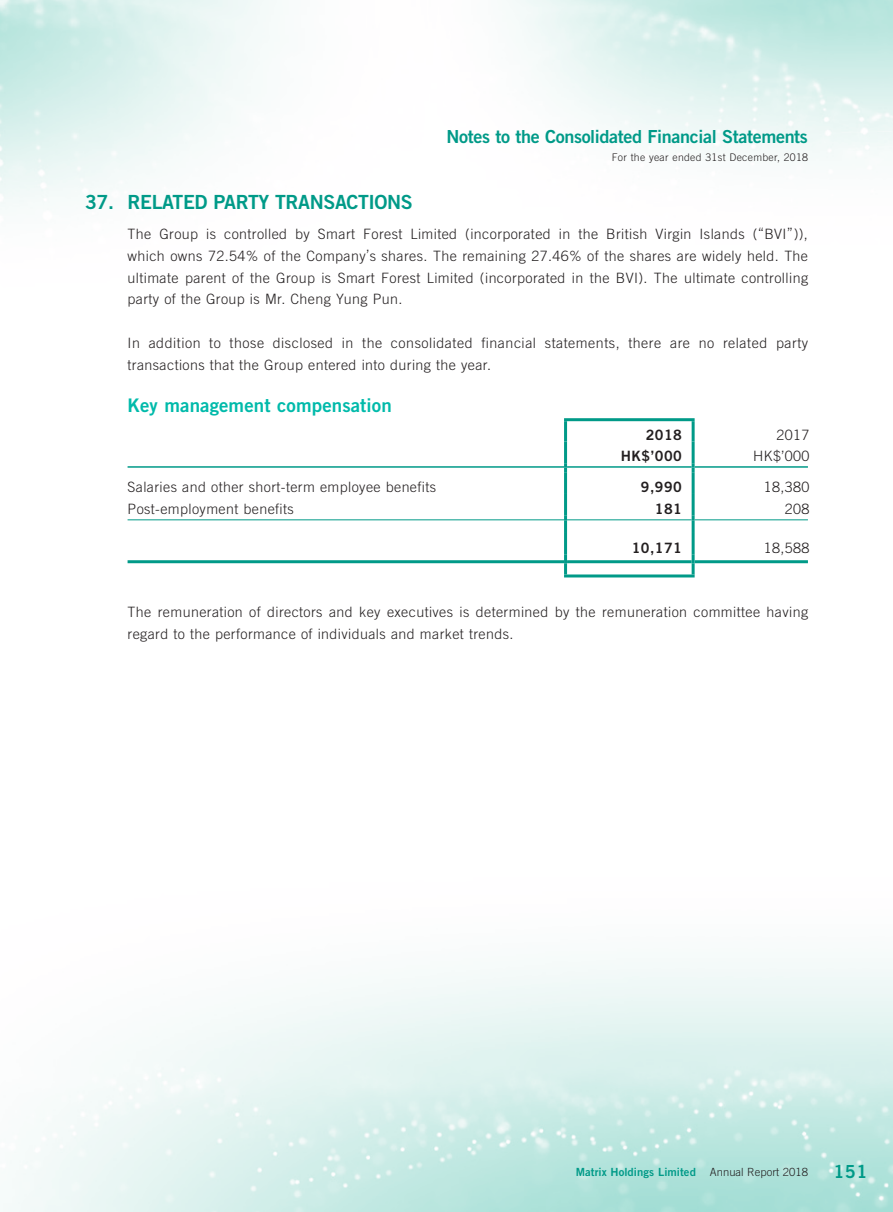
<style>
.page{position:relative;width:893px;height:1212px;background:#fff}
.page>*{position:absolute;margin:0;border:0;box-sizing:border-box;transform-origin:0 0}
.Heading_1{font:19.5px "Trade Gothic LT Std Bd 2";letter-spacing:-.02em;color:#009a88}
.Heading_2{font:18.75px "Trade Gothic LT Std Bd 2";letter-spacing:.005em;color:#00baaa}
.t1{font:18px "Trade Gothic LT Std Bd 2";letter-spacing:-.02em;color:#009a88}
.Body_Text{font:300 14.25px/21.8px "Trade Gothic LT Std";letter-spacing:.03em;color:#231f20}
.Body_Text-2{font:14.25px "Trade Gothic LT Std Bd 2";letter-spacing:.03em;color:#231f20}
.t2{font:11.25px "Trade Gothic LT Std Bd 2";letter-spacing:.005em;color:#009a88}
.t3{font:300 10.5px "Trade Gothic LT Std";letter-spacing:.03em;color:#231f20}
.s1{font-family:"Trade Gothic LT Std";font-weight:300;color:#231f20}
</style>
<div class="page">
<img style="left:0;top:0;width:893px;height:1212px">
<svg style="left:564px;top:516px;width:3px;height:17px"></svg>
<svg style="left:692px;top:516px;width:3px;height:17px"></svg>
<svg style="left:564px;top:555px;width:3px;height:19px"></svg>
<svg style="left:692px;top:555px;width:3px;height:19px"></svg>
<hr style="left:564px;top:574px;width:131px;height:3px;background:#009a88">
<hr style="left:564px;top:418px;width:131px;height:3px;background:#009a88">
<hr style="left:564px;top:421px;width:3px;height:20px;background:#009a88">
<hr style="left:692px;top:421px;width:3px;height:20px;background:#009a88">
<hr style="left:564px;top:441px;width:3px;height:22px;background:#009a88">
<hr style="left:692px;top:441px;width:3px;height:22px;background:#009a88">
<svg style="left:564px;top:463px;width:3px;height:9px"></svg>
<svg style="left:692px;top:463px;width:3px;height:9px"></svg>
<hr style="left:564px;top:472px;width:3px;height:22px;background:#009a88">
<hr style="left:692px;top:472px;width:3px;height:22px;background:#009a88">
<hr style="left:564px;top:494px;width:3px;height:22px;background:#009a88">
<hr style="left:692px;top:494px;width:3px;height:22px;background:#009a88">
<hr style="left:564px;top:533px;width:3px;height:22px;background:#009a88">
<hr style="left:692px;top:533px;width:3px;height:22px;background:#009a88">
<hr style="left:128px;top:466px;width:436px;height:2px;background:#009a88">
<hr style="left:567px;top:466px;width:125px;height:2px;background:#009a88">
<hr style="left:695px;top:466px;width:113px;height:2px;background:#009a88">
<hr style="left:128px;top:519px;width:436px;height:1px;background:#009a88">
<hr style="left:567px;top:519px;width:125px;height:1px;background:#009a88">
<hr style="left:695px;top:519px;width:113px;height:1px;background:#009a88">
<hr style="left:128px;top:560px;width:436px;height:3px;background:#009a88">
<hr style="left:567px;top:560px;width:125px;height:3px;background:#009a88">
<hr style="left:695px;top:560px;width:113px;height:3px;background:#009a88">
<p class="t1" style="left:446px;top:125px;width:363px">Notes to the Consolidated Financial Statements</p>
<p class="t3" style="left:612px;top:152px;width:198px">For the year ended 31st December, 2018</p>
<p class="Heading_1" style="left:85px;top:190px;width:329px">37. RELATED PARTY TRANSACTIONS</p>
<p class="Body_Text" style="left:128px;top:223px;width:682px;text-align:justify">The Group is controlled by Smart Forest Limited (incorporated in the British Virgin Islands (“BVI”)), which owns 72.54% of the Company’s shares. The remaining 27.46% of the shares are widely held. The ultimate parent of the Group is Smart Forest Limited (incorporated in the BVI). The ultimate controlling party of the Group is Mr. Cheng Yung Pun.</p>
<p class="Body_Text" style="left:128px;top:332px;width:682px">In addition to those disclosed in the consolidated financial statements, there are no related party transactions that the Group entered into during the year.</p>
<p class="Heading_2" style="left:128px;top:393px;width:266px">Key management compensation</p>
<p class="Body_Text-2" style="left:646px;top:426px;width:38px">2018</p>
<p class="Body_Text" style="left:776px;top:423px;width:34px">2017</p>
<p class="Body_Text-2" style="left:621px;top:447px;width:63px">HK$’000</p>
<p class="Body_Text" style="left:753px;top:445px;width:58px">HK$’000</p>
<p class="Body_Text" style="left:128px;top:476px;width:310px">Salaries and other short-term employee benefits</p>
<p class="Body_Text-2" style="left:641px;top:478px;width:42px">9,990</p>
<p class="Body_Text" style="left:764px;top:476px;width:47px">18,380</p>
<p class="Body_Text" style="left:128px;top:498px;width:168px">Post-employment benefits</p>
<p class="Body_Text-2" style="left:655px;top:500px;width:28px">181</p>
<p class="Body_Text" style="left:785px;top:498px;width:26px">208</p>
<p class="Body_Text-2" style="left:632px;top:539px;width:52px">10,171</p>
<p class="Body_Text" style="left:764px;top:537px;width:47px">18,588</p>
<p class="Body_Text" style="left:128px;top:601px;width:682px">The remuneration of directors and key executives is determined by the remuneration committee having regard to the performance of individuals and market trends.</p>
<p class="t2" style="left:576px;top:1165px;width:234px">Matrix Holdings Limited <span class="s1">Annual Report 2018</span></p>
<p class="t1" style="left:833px;top:1160px;width:36px">151</p>
</div>
